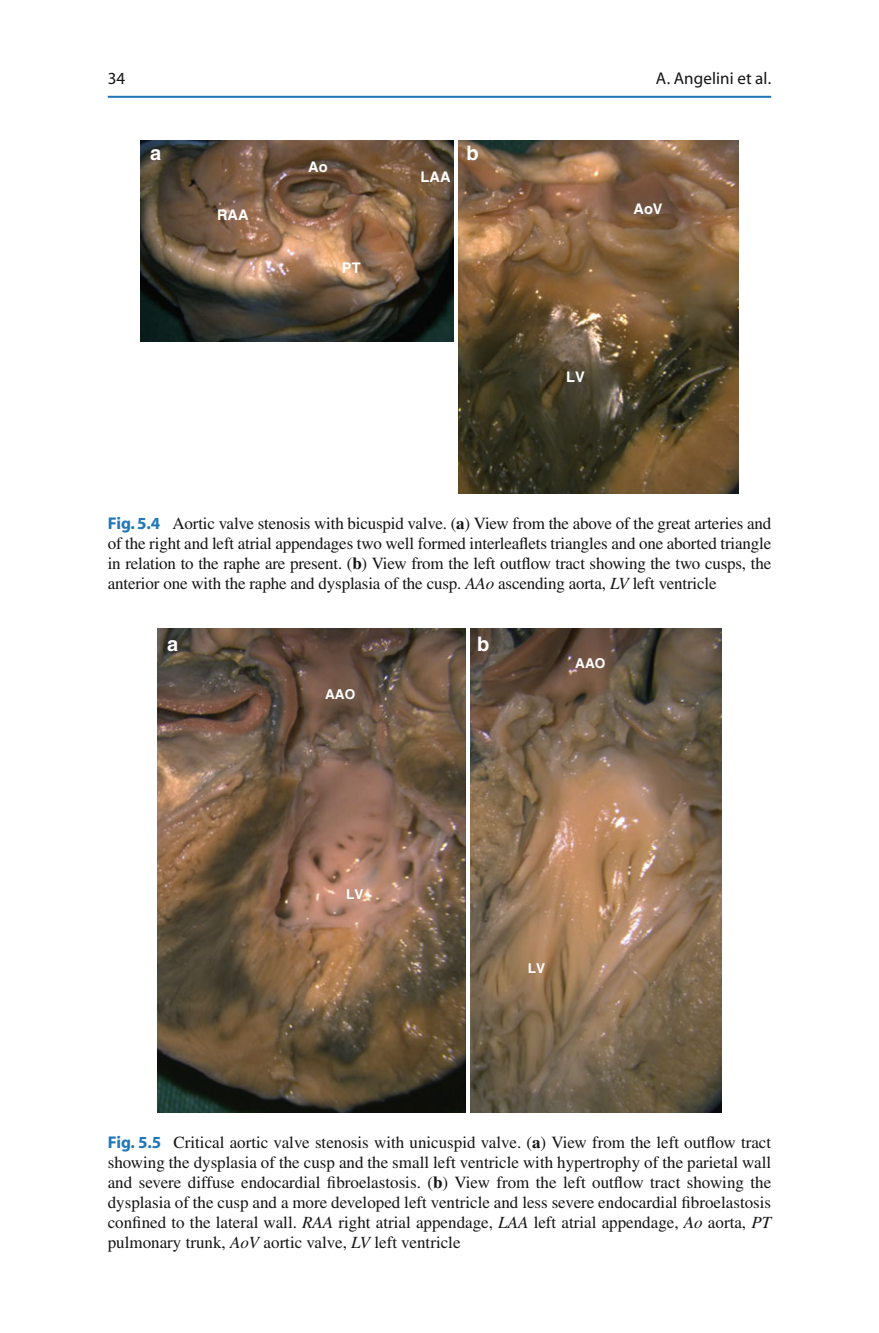
<style>
.page{position:relative;width:879px;height:1333px;background:#fff}
.page>*{position:absolute;margin:0;border:0;box-sizing:border-box;transform-origin:0 0}
.t1{font:700 20px "Pfdlfr Helvetica";color:#fff}
.t2{font:17px/20px "Qhlslf Times";letter-spacing:-.01em;color:#131413;text-align:justify}
.t3{font:17px "Pbhydn Myriad";letter-spacing:.005em;color:#131413}
.t4{font:700 14.6px "Pfdlfr Helvetica";color:#fff}
.t5{font:700 13.6px "Pfdlfr Helvetica";color:#fff}
.s1{font-family:"Gqmvyj Myriad";font-weight:700;color:#1f77b9}
.s2{font-family:"Myympn Times";font-weight:700}
.s3{font-family:"Nhbprj Times";font-style:italic}
</style>
<div class="page">
<img style="left:157px;top:628px;width:308px;height:484px">
<img style="left:470px;top:628px;width:251px;height:484px">
<img style="left:141px;top:140px;width:312px;height:201px">
<img style="left:459px;top:140px;width:279px;height:353px">
<hr style="left:108px;top:96px;width:663px;height:2px;background:#1f77b9">
<p class="t3" style="left:108px;top:72px;width:19px">34</p>
<p class="t1" style="left:150px;top:145px;width:13px">a</p>
<p class="t1" style="left:466px;top:145px;width:14px">b</p>
<p class="t4" style="left:308px;top:162px;width:21px">Ao</p>
<p class="t4" style="left:420px;top:171px;width:32px">LAA</p>
<p class="t4" style="left:217px;top:210px;width:33px">RAA</p>
<p class="t4" style="left:342px;top:262px;width:20px">PT</p>
<p class="t3" style="left:656px;top:72px;width:117px">A. Angelini et al.</p>
<p class="t4" style="left:633px;top:203px;width:31px">AoV</p>
<p class="t4" style="left:566px;top:371px;width:20px">LV</p>
<p class="t2" style="left:108px;top:514px;width:665px"><span class="s1">Fig. 5.4</span> Aortic valve stenosis with bicuspid valve. ( <span class="s2">a</span> ) View from the above of the great arteries and of the right and left atrial appendages two well formed interleaflets triangles and one aborted triangle in relation to the raphe are present. ( <span class="s2">b</span> ) View from the left outflow tract showing the two cusps, the anterior one with the raphe and dysplasia of the cusp. <span class="s3">AAo</span> ascending aorta, <span class="s3">LV</span> left ventricle</p>
<p class="t1" style="left:167px;top:636px;width:13px">a</p>
<p class="t1" style="left:477px;top:636px;width:14px">b</p>
<p class="t5" style="left:325px;top:689px;width:32px">AAO</p>
<p class="t5" style="left:575px;top:658px;width:32px">AAO</p>
<p class="t5" style="left:346px;top:889px;width:19px">LV</p>
<p class="t5" style="left:528px;top:963px;width:19px">LV</p>
<p class="t2" style="left:108px;top:1134px;width:665px"><span class="s1">Fig. 5.5</span> Critical aortic valve stenosis with unicuspid valve. ( <span class="s2">a</span> ) View from the left outflow tract showing the dysplasia of the cusp and the small left ventricle with hypertrophy of the parietal wall and severe diffuse endocardial fibroelastosis. ( <span class="s2">b</span> ) View from the left outflow tract showing the dysplasia of the cusp and a more developed left ventricle and less severe endocardial fibroelastosis confined to the lateral wall. <span class="s3">RAA</span> right atrial appendage, <span class="s3">LAA</span> left atrial appendage, <span class="s3">Ao</span> aorta, <span class="s3">PT </span>pulmonary trunk, <span class="s3">AoV</span> aortic valve, <span class="s3">LV</span> left ventricle</p>
</div>
